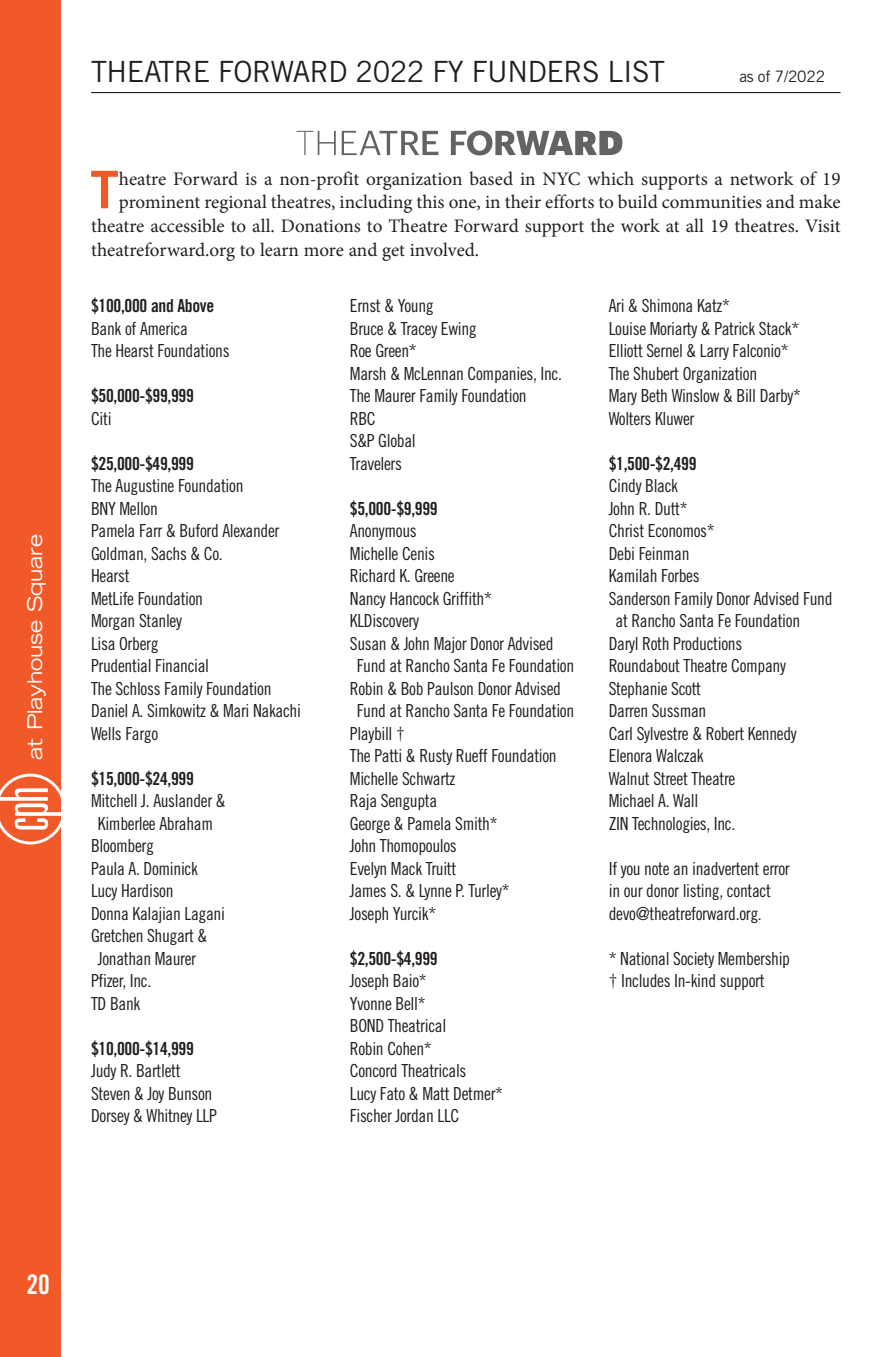
<style>
.page{position:relative;width:871px;height:1357px;background:#fff}
.page>*{position:absolute;margin:0;border:0;box-sizing:border-box;transform-origin:0 0}
.t1{font:51.75px "Trade Gothic LT Std Bd 2";color:#f15929}
.t2{font:29.25px "Trade Gothic LT Std";letter-spacing:-.015em;color:#231f20}
.t3{font:27px "Trade Gothic LT Std Bd Cn 20";color:#fff}
.t4{font:expanded 20.25px "Trade Gothic LT Std";letter-spacing:-.01em;color:#fff}
.t5{font:19.12px "Minion Pro";letter-spacing:-.005em;color:#231f20}
.t6{font:18px/22.5px "Trade Gothic LT Std Cn 18";letter-spacing:-.02em;color:#231f20}
.t7{font:18px "Trade Gothic LT Std Bd Cn 20";letter-spacing:-.02em;color:#231f20}
.t8{font:15.75px "Trade Gothic LT Std";letter-spacing:-.015em;color:#231f20}
</style>
<div class="page">
<div style="left:0;top:0;width:61px;height:1357px;background:#f15929"></div>
<svg style="left:0;top:773px;width:61px;height:71px"></svg>
<hr style="left:91px;top:92px;width:749px;height:1px;background:#231f20">
<svg style="left:296px;top:130px;width:326px;height:25px"></svg>
<p class="t4" style="left:21px;top:759px;width:227px;rotate:-90deg">at Playhouse Square</p>
<h2 class="t2" style="left:91px;top:54px;width:575px">THEATRE FORWARD 2022 FY FUNDERS LIST</h2>
<p class="t8" style="left:739px;top:67px;width:87px">as of 7/2022</p>
<h1 class="t1" style="left:90px;top:158px;width:30px">T</h1>
<p class="t5" style="left:119px;top:166px;width:723px">heatre Forward is a non-profit organization based in NYC which supports a network of 19</p>
<p class="t5" style="left:119px;top:189px;width:723px">prominent regional theatres, including this one, in their efforts to build communities and make</p>
<p class="t5" style="left:91px;top:213px;width:751px">theatre accessible to all. Donations to Theatre Forward support the work at all 19 theatres. Visit</p>
<p class="t5" style="left:91px;top:237px;width:389px">theatreforward.org to learn more and get involved.</p>
<p class="t7" style="left:91px;top:295px;width:125px">$100,000 and Above</p>
<p class="t6" style="left:91px;top:317px;width:140px">Bank of America<br>The Hearst Foundations</p>
<p class="t7" style="left:91px;top:385px;width:104px">$50,000-$99,999</p>
<p class="t6" style="left:91px;top:407px;width:22px">Citi</p>
<p class="t7" style="left:91px;top:452px;width:104px">$25,000-$49,999</p>
<p class="t6" style="left:91px;top:474px;width:211px">The Augustine Foundation<br>BNY Mellon<br>Pamela Farr &amp; Buford Alexander<br>Goldman, Sachs &amp; Co.<br>Hearst<br>MetLife Foundation<br>Morgan Stanley<br>Lisa Orberg<br>Prudential Financial<br>The Schloss Family Foundation<br>Daniel A. Simkowitz &amp; Mari Nakachi<br>Wells Fargo</p>
<p class="t7" style="left:91px;top:767px;width:104px">$15,000-$24,999</p>
<p class="t6" style="left:91px;top:789px;width:136px">Mitchell J. Auslander &amp;</p>
<p class="t6" style="left:98px;top:812px;width:117px">Kimberlee Abraham</p>
<p class="t6" style="left:91px;top:834px;width:64px">Bloomberg</p>
<p class="t6" style="left:91px;top:857px;width:108px">Paula A. Dominick</p>
<p class="t6" style="left:91px;top:879px;width:84px">Lucy Hardison</p>
<p class="t6" style="left:91px;top:902px;width:135px">Donna Kalajian Lagani</p>
<p class="t6" style="left:91px;top:924px;width:118px">Gretchen Shugart &amp;</p>
<p class="t6" style="left:98px;top:947px;width:100px">Jonathan Maurer</p>
<p class="t6" style="left:91px;top:969px;width:62px">Pfizer, Inc.</p>
<p class="t6" style="left:91px;top:992px;width:51px">TD Bank</p>
<p class="t7" style="left:91px;top:1037px;width:104px">$10,000-$14,999</p>
<p class="t6" style="left:91px;top:1059px;width:127px">Judy R. Bartlett<br>Steven &amp; Joy Bunson<br>Dorsey &amp; Whitney LLP</p>
<p class="t6" style="left:350px;top:294px;width:214px">Ernst &amp; Young<br>Bruce &amp; Tracey Ewing<br>Roe Green*<br>Marsh &amp; McLennan Companies, Inc.<br>The Maurer Family Foundation<br>RBC<br>S&amp;P Global<br>Travelers</p>
<p class="t7" style="left:350px;top:497px;width:89px">$5,000-$9,999</p>
<p class="t6" style="left:350px;top:519px;width:68px">Anonymous</p>
<p class="t6" style="left:350px;top:542px;width:86px">Michelle Cenis</p>
<p class="t6" style="left:350px;top:564px;width:106px">Richard K. Greene</p>
<p class="t6" style="left:350px;top:587px;width:143px">Nancy Hancock Griffith*</p>
<p class="t6" style="left:350px;top:609px;width:70px">KLDiscovery</p>
<p class="t6" style="left:350px;top:632px;width:205px">Susan &amp; John Major Donor Advised</p>
<p class="t6" style="left:357px;top:654px;width:219px">Fund at Rancho Santa Fe Foundation</p>
<p class="t6" style="left:350px;top:677px;width:213px">Robin &amp; Bob Paulson Donor Advised</p>
<p class="t6" style="left:357px;top:699px;width:219px">Fund at Rancho Santa Fe Foundation</p>
<p class="t6" style="left:350px;top:722px;width:56px">Playbill †</p>
<p class="t6" style="left:350px;top:744px;width:208px">The Patti &amp; Rusty Rueff Foundation</p>
<p class="t6" style="left:350px;top:767px;width:107px">Michelle Schwartz</p>
<p class="t6" style="left:350px;top:789px;width:89px">Raja Sengupta</p>
<p class="t6" style="left:350px;top:812px;width:149px">George &amp; Pamela Smith*</p>
<p class="t6" style="left:350px;top:834px;width:108px">John Thomopoulos</p>
<p class="t6" style="left:350px;top:857px;width:108px">Evelyn Mack Truitt</p>
<p class="t6" style="left:350px;top:879px;width:161px">James S. &amp; Lynne P. Turley*</p>
<p class="t6" style="left:350px;top:902px;width:88px">Joseph Yurcik*</p>
<p class="t7" style="left:350px;top:947px;width:89px">$2,500-$4,999</p>
<p class="t6" style="left:350px;top:969px;width:155px">Joseph Baio*<br>Yvonne Bell*<br>BOND Theatrical<br>Robin Cohen*<br>Concord Theatricals<br>Lucy Fato &amp; Matt Detmer*<br>Fischer Jordan LLC</p>
<p class="t6" style="left:609px;top:294px;width:194px">Ari &amp; Shimona Katz*<br>Louise Moriarty &amp; Patrick Stack*<br>Elliott Sernel &amp; Larry Falconio*<br>The Shubert Organization<br>Mary Beth Winslow &amp; Bill Darby*<br>Wolters Kluwer</p>
<p class="t7" style="left:609px;top:452px;width:89px">$1,500-$2,499</p>
<p class="t6" style="left:609px;top:474px;width:71px">Cindy Black</p>
<p class="t6" style="left:609px;top:497px;width:80px">John R. Dutt*</p>
<p class="t6" style="left:609px;top:519px;width:107px">Christ Economos*</p>
<p class="t6" style="left:609px;top:542px;width:82px">Debi Feinman</p>
<p class="t6" style="left:609px;top:564px;width:92px">Kamilah Forbes</p>
<p class="t6" style="left:609px;top:587px;width:225px">Sanderson Family Donor Advised Fund</p>
<p class="t6" style="left:615px;top:609px;width:186px">at Rancho Santa Fe Foundation</p>
<p class="t6" style="left:609px;top:632px;width:135px">Daryl Roth Productions</p>
<p class="t6" style="left:609px;top:654px;width:179px">Roundabout Theatre Company</p>
<p class="t6" style="left:609px;top:677px;width:94px">Stephanie Scott</p>
<p class="t6" style="left:609px;top:699px;width:99px">Darren Sussman</p>
<p class="t6" style="left:609px;top:722px;width:189px">Carl Sylvestre &amp; Robert Kennedy</p>
<p class="t6" style="left:609px;top:744px;width:97px">Elenora Walczak</p>
<p class="t6" style="left:609px;top:767px;width:128px">Walnut Street Theatre</p>
<p class="t6" style="left:609px;top:789px;width:91px">Michael A. Wall</p>
<p class="t6" style="left:609px;top:812px;width:128px">ZIN Technologies, Inc.</p>
<p class="t6" style="left:609px;top:857px;width:183px">If you note an inadvertent error in our donor listing, contact devo@theatreforward.org.</p>
<p class="t6" style="left:609px;top:947px;width:183px">* National Society Membership † Includes In-kind support</p>
<h3 class="t3" style="left:27px;top:1268px;width:25px">20</h3>
</div>
